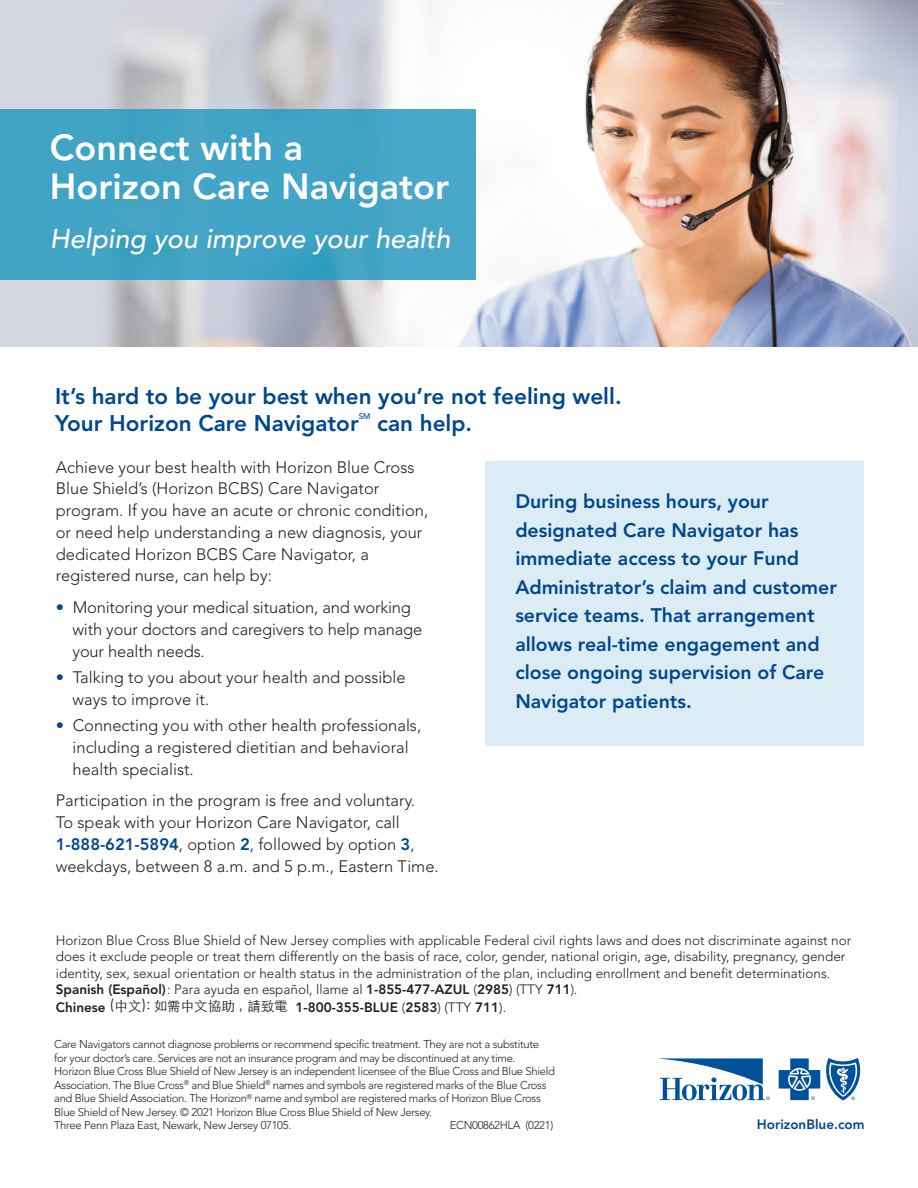
<style>
.page{position:relative;width:918px;height:1188px;background:#fff}
.page>*{position:absolute;margin:0;border:0;box-sizing:border-box;transform-origin:0 0}
.t1{font:800 36px/39px "Avenir";color:#fff}
.t2{font:italic 500 27px "Avenir";color:#fff}
.t3{font:800 22.5px/27px "Avenir";color:#01478d}
.t4{font:800 19.5px/28.5px "Avenir";color:#01478d}
.t5{font:300 16.5px/21.8px "Avenir";color:#231f20}
.t6{font:300 13.5px/16.5px "Avenir";color:#231f20}
.t7{font:800 13.5px "Avenir";color:#231f20}
.t8{font:800 13.5px "Avenir";color:#01478d}
.t9{font:300 11.25px/13.5px "Avenir";letter-spacing:-.03em;color:#231f20}
.t10{font:500 8.1px "Avenir";color:#01478d}
.s1{color:#01478d}
.s2{font-weight:800;color:#01478d}
.s3{font-weight:800}
.s4{font-family:"ST Heiti SC";font-weight:300}
.s5{font-weight:300}
</style>
<div class="page">
<div style="left:485px;top:461px;width:379px;height:284px;background:#dbecf4"></div>
<svg style="left:660px;top:1058px;width:110px;height:42px"></svg>
<svg style="left:779px;top:1058px;width:81px;height:43px"></svg>
<img style="left:0;top:0;width:918px;height:346px">
<div style="left:1px;top:109px;width:474px;height:171px;background:#42a4c5"></div>
<h1 class="t1" style="left:50px;top:128px;width:401px">Connect with a<br>Horizon Care Navigator</h1>
<h2 class="t2" style="left:50px;top:223px;width:402px">Helping you improve your health</h2>
<h3 class="t3" style="left:55px;top:382px;width:568px">It’s hard to be your best when you’re not feeling well.<br>Your Horizon Care Navigator</h3>
<p class="t10" style="left:359px;top:409px;width:13px">SM</p>
<h3 class="t3" style="left:377px;top:409px;width:97px">can help.</h3>
<p class="t5" style="left:56px;top:456px;width:374px">Achieve your best health with Horizon Blue Cross Blue Shield’s (Horizon BCBS) Care Navigator program. If you have an acute or chronic condition, or need help understanding a new diagnosis, your dedicated Horizon BCBS Care Navigator, a registered nurse, can help by:</p>
<p class="t5" style="left:73px;top:597px;width:351px;text-indent:-17px"><span class="s1">•</span> Monitoring your medical situation, and working with your doctors and caregivers to help manage your health needs.</p>
<p class="t5" style="left:73px;top:667px;width:335px;text-indent:-17px"><span class="s1">•</span> Talking to you about your health and possible ways to improve it.</p>
<p class="t5" style="left:73px;top:715px;width:350px;text-indent:-17px"><span class="s1">•</span> Connecting you with other health professionals, including a registered dietitian and behavioral health specialist.</p>
<p class="t5" style="left:56px;top:790px;width:384px">Participation in the program is free and voluntary.<br>To speak with your Horizon Care Navigator, call <span class="s2">1-888-621-5894</span>, option <span class="s2">2</span>, followed by option <span class="s2">3</span>, weekdays, between 8 a.m. and 5 p.m., Eastern Time.</p>
<p class="t4" style="left:515px;top:487px;width:323px">During business hours, your designated Care Navigator has immediate access to your Fund<br>Administrator’s claim and customer service teams. That arrangement allows real-time engagement and close ongoing supervision of Care<br>Navigator patients.</p>
<p class="t6" style="left:56px;top:932px;width:797px">Horizon Blue Cross Blue Shield of New Jersey complies with applicable Federal civil rights laws and does not discriminate against nor does it exclude people or treat them differently on the basis of race, color, gender, national origin, age, disability, pregnancy, gender identity, sex, sexual orientation or health status in the administration of the plan, including enrollment and benefit determinations.<br><span class="s3">Spanish (Español)</span>: Para ayuda en español, llame al <span class="s3">1-855-477-AZUL</span> (<span class="s3">2985</span>) (TTY <span class="s3">711</span>).</p>
<p class="t7" style="left:56px;top:997px;width:452px">Chinese <span class="s4">(中文): 如需中文協助，請致電</span> 1-800-355-BLUE <span class="s5">(</span>2583<span class="s5">) (TTY</span> 711<span class="s5">).</span></p>
<p class="t9" style="left:54px;top:1038px;width:502px">Care Navigators cannot diagnose problems or recommend specific treatment. They are not a substitute for your doctor’s care. Services are not an insurance program and may be discontinued at any time.<br>Horizon Blue Cross Blue Shield of New Jersey is an independent licensee of the Blue Cross and Blue Shield Association. The Blue Cross<sup>®</sup> and Blue Shield<sup>®</sup> names and symbols are registered marks of the Blue Cross and Blue Shield Association. The Horizon<sup>®</sup> name and symbol are registered marks of Horizon Blue Cross Blue Shield of New Jersey. © 2021 Horizon Blue Cross Blue Shield of New Jersey.<br>Three Penn Plaza East, Newark, New Jersey 07105.</p>
<p class="t9" style="left:450px;top:1119px;width:105px">ECN00862HLA (0221)</p>
<p class="t8" style="left:757px;top:1114px;width:109px">HorizonBlue.com</p>
</div>
